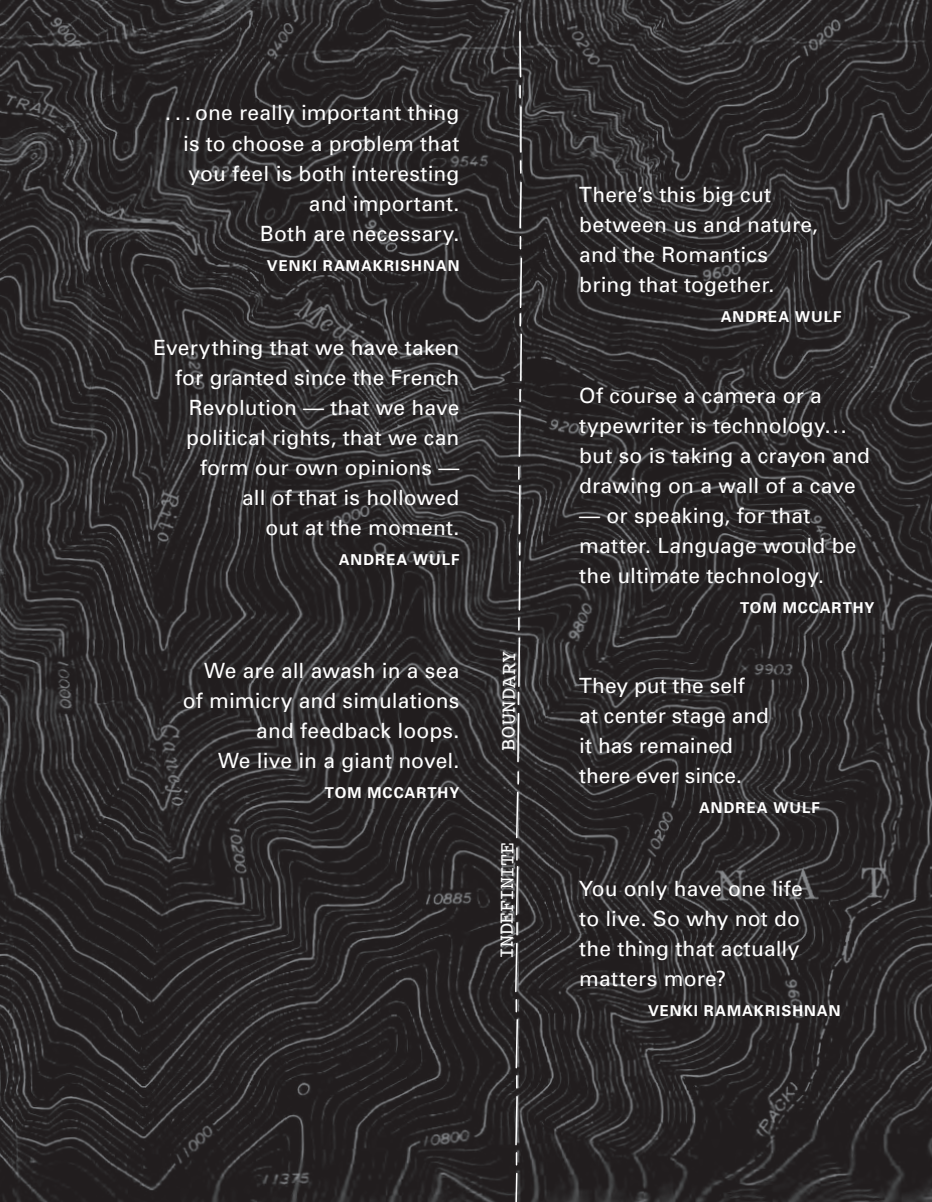
<style>
.page{position:relative;width:932px;height:1202px;background:#fff}
.page>*{position:absolute;margin:0;border:0;box-sizing:border-box;transform-origin:0 0}
.t1{font:21px/30px "Univers";letter-spacing:.005em;color:#fff}
.t2{font:21px "Courier";color:#fff;scale:.95 1}
.t3{font:700 15px "Univers";letter-spacing:.07em;color:#fff}
</style>
<div class="page">
<img style="left:0;top:0;width:932px;height:1202px">
<svg style="left:518px;top:30px;width:4px;height:48px"></svg>
<svg style="left:519px;top:86px;width:2px;height:12px"></svg>
<hr style="left:520px;top:107px;width:1px;height:45px;background:#fff">
<svg style="left:520px;top:161px;width:1px;height:12px"></svg>
<svg style="left:518px;top:181px;width:4px;height:48px"></svg>
<svg style="left:519px;top:237px;width:2px;height:12px"></svg>
<svg style="left:519px;top:257px;width:4px;height:69px"></svg>
<svg style="left:519px;top:333px;width:4px;height:49px"></svg>
<svg style="left:519px;top:389px;width:2px;height:12px"></svg>
<svg style="left:518px;top:618px;width:1px;height:12px"></svg>
<svg style="left:517px;top:637px;width:4px;height:67px"></svg>
<svg style="left:518px;top:409px;width:3px;height:48px"></svg>
<svg style="left:517px;top:467px;width:4px;height:68px"></svg>
<svg style="left:518px;top:543px;width:3px;height:68px"></svg>
<svg style="left:516px;top:712px;width:4px;height:51px"></svg>
<svg style="left:517px;top:772px;width:2px;height:12px"></svg>
<svg style="left:515px;top:791px;width:4px;height:48px"></svg>
<svg style="left:515px;top:848px;width:4px;height:68px"></svg>
<svg style="left:516px;top:922px;width:2px;height:12px"></svg>
<svg style="left:514px;top:942px;width:4px;height:51px"></svg>
<svg style="left:515px;top:999px;width:2px;height:12px"></svg>
<svg style="left:514px;top:1018px;width:5px;height:51px"></svg>
<svg style="left:516px;top:1075px;width:1px;height:12px"></svg>
<svg style="left:514px;top:1095px;width:4px;height:51px"></svg>
<svg style="left:515px;top:1152px;width:2px;height:12px"></svg>
<svg style="left:514px;top:1171px;width:4px;height:31px"></svg>
<p class="t1" style="left:165px;top:98px;width:296px;text-align:right">. . . one really important thing is to choose a problem that you feel is both interesting and important.<br>Both are necessary.</p>
<p class="t3" style="left:267px;top:255px;width:194px">VENKI RAMAKRISHNAN</p>
<p class="t1" style="left:154px;top:332px;width:307px;text-align:right">Everything that we have taken for granted since the French<br>Revolution — that we have political rights, that we can form our own opinions —<br>all of that is hollowed<br>out at the moment.</p>
<p class="t3" style="left:339px;top:550px;width:122px">ANDREA WULF</p>
<p class="t1" style="left:183px;top:655px;width:278px;text-align:right">We are all awash in a sea of mimicry and simulations and feedback loops.<br>We live in a giant novel.</p>
<p class="t3" style="left:325px;top:783px;width:136px">TOM MCCARTHY</p>
<p class="t2" style="left:491px;top:750px;width:107px;rotate:-89deg">BOUNDARY</p>
<p class="t2" style="left:489px;top:958px;width:124px;rotate:-89deg">INDEFINITE</p>
<p class="t1" style="left:579px;top:179px;width:240px">There’s this big cut between us and nature, and the Romantics bring that together.</p>
<p class="t3" style="left:720px;top:307px;width:122px">ANDREA WULF</p>
<p class="t1" style="left:579px;top:380px;width:292px">Of course a camera or a typewriter is technology. . . but so is taking a crayon and drawing on a wall of a cave</p>
<p class="t1" style="left:579px;top:500px;width:279px">— or speaking, for that matter. Language would be the ultimate technology.</p>
<p class="t3" style="left:740px;top:598px;width:136px">TOM MCCARTHY</p>
<p class="t1" style="left:579px;top:670px;width:191px">They put the self<br>at center stage and it has remained there ever since.</p>
<p class="t3" style="left:699px;top:797px;width:122px">ANDREA WULF</p>
<p class="t1" style="left:579px;top:873px;width:225px">You only have one life to live. So why not do the thing that actually matters more?</p>
<p class="t3" style="left:648px;top:1001px;width:194px">VENKI RAMAKRISHNAN</p>
</div>
